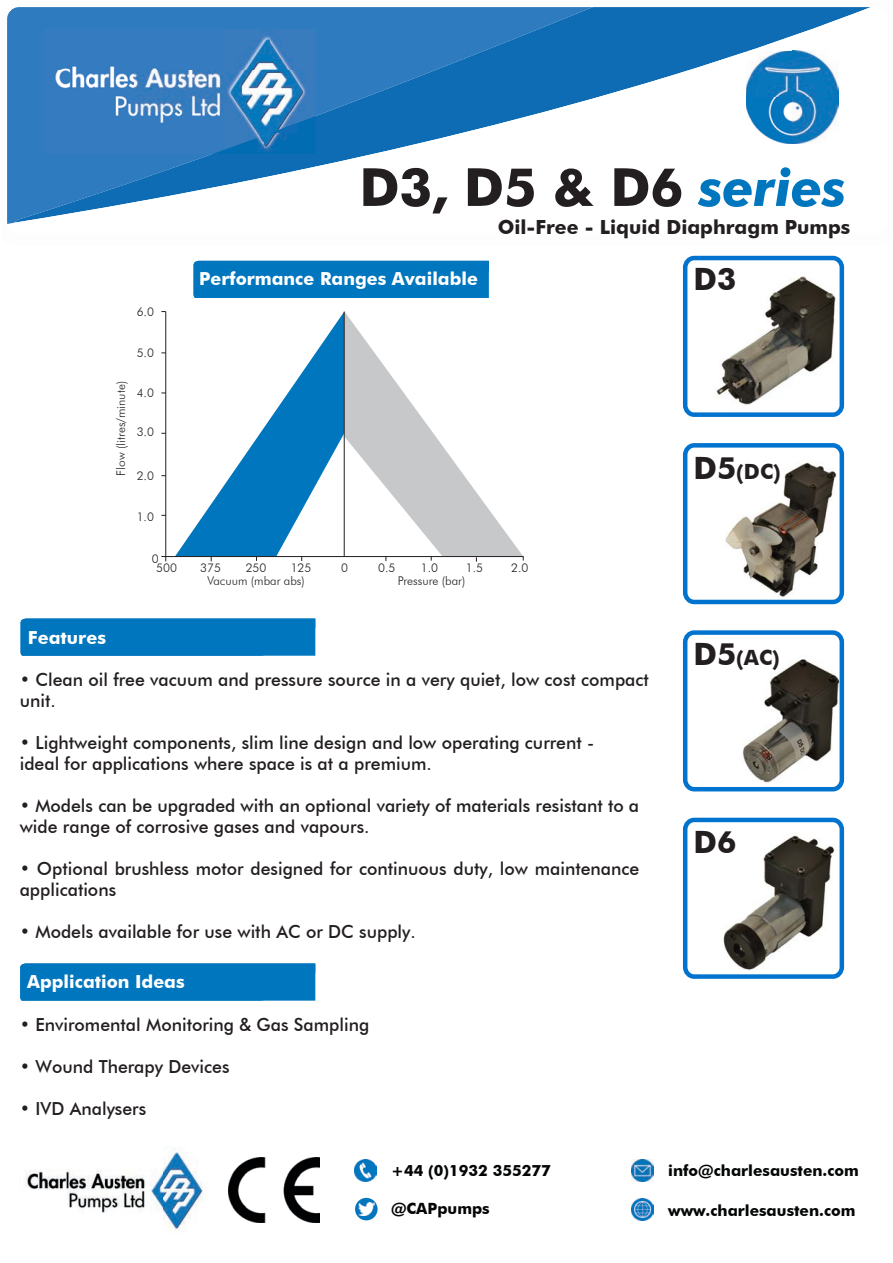
<style>
.page{position:relative;width:893px;height:1263px;background:#fff}
.page>*{position:absolute;margin:0;border:0;box-sizing:border-box;transform-origin:0 0}
.t1{font:700 52.65px "Futura BT";color:#231f20}
.t2{font:700 30.75px "Futura BT";color:#231f20}
.t3{font:700 21px "Futura BT";color:#231f20}
.t4{font:700 19.5px "Futura BT";color:#231f20}
.t5{font:500 18px/21px "Futura BT";color:#231f20}
.t6{font:700 18px "Futura BT";color:#fff}
.t7{font:700 15.45px "Futura BT";color:#040605}
.t8{font:300 12px "Futura BT";color:#231f20}
.s1{font-style:italic;color:#0076be}
.s2{font-size:30.75px}
</style>
<div class="page">
<svg style="left:7px;top:7px;width:864px;height:217px"></svg>
<div style="left:20px;top:963px;width:295px;height:38px;background:#0076be"></div>
<div style="left:21px;top:618px;width:294px;height:38px;background:#0076be"></div>
<img style="left:44px;top:30px;width:271px;height:82px">
<div style="left:44px;top:112px;width:181px;height:42px;background:#357bbf"></div>
<img style="left:225px;top:112px;width:45px;height:23px">
<img style="left:270px;top:112px;width:45px;height:4px">
<img style="left:212px;top:135px;width:52px;height:19px">
<img style="left:264px;top:116px;width:51px;height:38px">
<img style="left:270px;top:133px;width:28px;height:1px">
<img style="left:270px;top:123px;width:28px;height:10px">
<div style="left:194px;top:261px;width:295px;height:37px;background:#0076be"></div>
<hr style="left:165px;top:312px;width:1px;height:249px;background:#231f20">
<hr style="left:161px;top:556px;width:362px;height:1px;background:#231f20">
<svg style="left:175px;top:312px;width:349px;height:250px"></svg>
<div style="left:0;top:0;width:11px;height:11px;background:#fff"></div>
<img style="left:743px;top:659px;width:96px;height:126px">
<img style="left:715px;top:261px;width:124px;height:148px">
<img style="left:725px;top:462px;width:113px;height:137px">
<img style="left:723px;top:835px;width:116px;height:139px">
<div style="left:683px;top:256px;width:161px;height:161px;border:4px solid #0073ce;border-radius:9px"></div>
<div style="left:683px;top:443px;width:161px;height:161px;border:4px solid #0073ce;border-radius:9px"></div>
<div style="left:683px;top:630px;width:161px;height:161px;border:4px solid #0073ce;border-radius:9px"></div>
<div style="left:683px;top:818px;width:161px;height:161px;border:4px solid #0073ce;border-radius:9px"></div>
<img style="left:229px;top:1157px;width:91px;height:65px">
<img style="left:25px;top:1146px;width:182px;height:85px">
<img style="left:354px;top:1160px;width:22px;height:22px">
<img style="left:631px;top:1160px;width:22px;height:22px">
<img style="left:631px;top:1198px;width:22px;height:22px">
<svg style="left:355px;top:1198px;width:23px;height:22px"></svg>
<img style="left:358px;top:1203px;width:16px;height:12px">
<img style="left:746px;top:51px;width:93px;height:92px">
<h1 class="t1" style="left:359px;top:155px;width:488px">D3, D5 &amp; D6 <span class="s1">series</span></h1>
<p class="t8" style="left:137px;top:304px;width:19px">6.0</p>
<p class="t8" style="left:137px;top:345px;width:19px">5.0</p>
<p class="t8" style="left:114px;top:476px;width:96px;rotate:-90deg">Flow (litres/minute)</p>
<p class="t8" style="left:137px;top:385px;width:19px">4.0</p>
<p class="t8" style="left:137px;top:425px;width:19px">3.0</p>
<p class="t8" style="left:137px;top:468px;width:19px">2.0</p>
<p class="t8" style="left:137px;top:509px;width:19px">1.0</p>
<p class="t6" style="left:199px;top:268px;width:280px">Performance Ranges Available</p>
<p class="t4" style="left:498px;top:216px;width:354px">Oil-Free - Liquid Diaphragm Pumps</p>
<h2 class="t2" style="left:693px;top:260px;width:44px">D3</h2>
<p class="t3" style="left:693px;top:459px;width:89px"><span class="s2">D5</span>(DC)</p>
<p class="t8" style="left:152px;top:551px;width:8px">0</p>
<p class="t8" style="left:156px;top:560px;width:22px">500</p>
<p class="t8" style="left:200px;top:560px;width:22px">375</p>
<p class="t8" style="left:246px;top:560px;width:22px">250</p>
<p class="t8" style="left:291px;top:560px;width:22px">125</p>
<p class="t8" style="left:341px;top:560px;width:8px">0</p>
<p class="t8" style="left:378px;top:560px;width:19px">0.5</p>
<p class="t8" style="left:421px;top:560px;width:19px">1.0</p>
<p class="t8" style="left:511px;top:561px;width:19px">2.0</p>
<p class="t8" style="left:466px;top:561px;width:19px">1.5</p>
<p class="t8" style="left:207px;top:574px;width:99px">Vacuum (mbar abs)</p>
<p class="t8" style="left:398px;top:574px;width:69px">Pressure (bar)</p>
<p class="t6" style="left:28px;top:626px;width:80px">Features</p>
<p class="t5" style="left:20px;top:669px;width:631px">• Clean oil free vacuum and pressure source in a very quiet, low cost compact unit.</p>
<p class="t5" style="left:20px;top:732px;width:576px">• Lightweight components, slim line design and low operating current - ideal for applications where space is at a premium.</p>
<p class="t5" style="left:20px;top:795px;width:621px">• Models can be upgraded with an optional variety of materials resistant to a wide range of corrosive gases and vapours.</p>
<p class="t5" style="left:20px;top:858px;width:621px">• Optional brushless motor designed for continuous duty, low maintenance applications</p>
<p class="t5" style="left:20px;top:921px;width:398px">• Models available for use with AC or DC supply.</p>
<p class="t6" style="left:27px;top:971px;width:159px">Application Ideas</p>
<p class="t5" style="left:20px;top:1014px;width:351px">• Enviromental Monitoring &amp; Gas Sampling</p>
<p class="t5" style="left:20px;top:1056px;width:211px">• Wound Therapy Devices</p>
<p class="t5" style="left:20px;top:1098px;width:128px">• IVD Analysers</p>
<p class="t7" style="left:391px;top:1161px;width:161px">+44 (0)1932 355277</p>
<p class="t7" style="left:391px;top:1199px;width:100px">@CAPpumps</p>
<p class="t3" style="left:693px;top:645px;width:88px"><span class="s2">D5</span>(AC)</p>
<h2 class="t2" style="left:693px;top:824px;width:44px">D6</h2>
<p class="t7" style="left:668px;top:1161px;width:192px">info@charlesausten.com</p>
<p class="t7" style="left:668px;top:1201px;width:189px">www.charlesausten.com</p>
</div>
